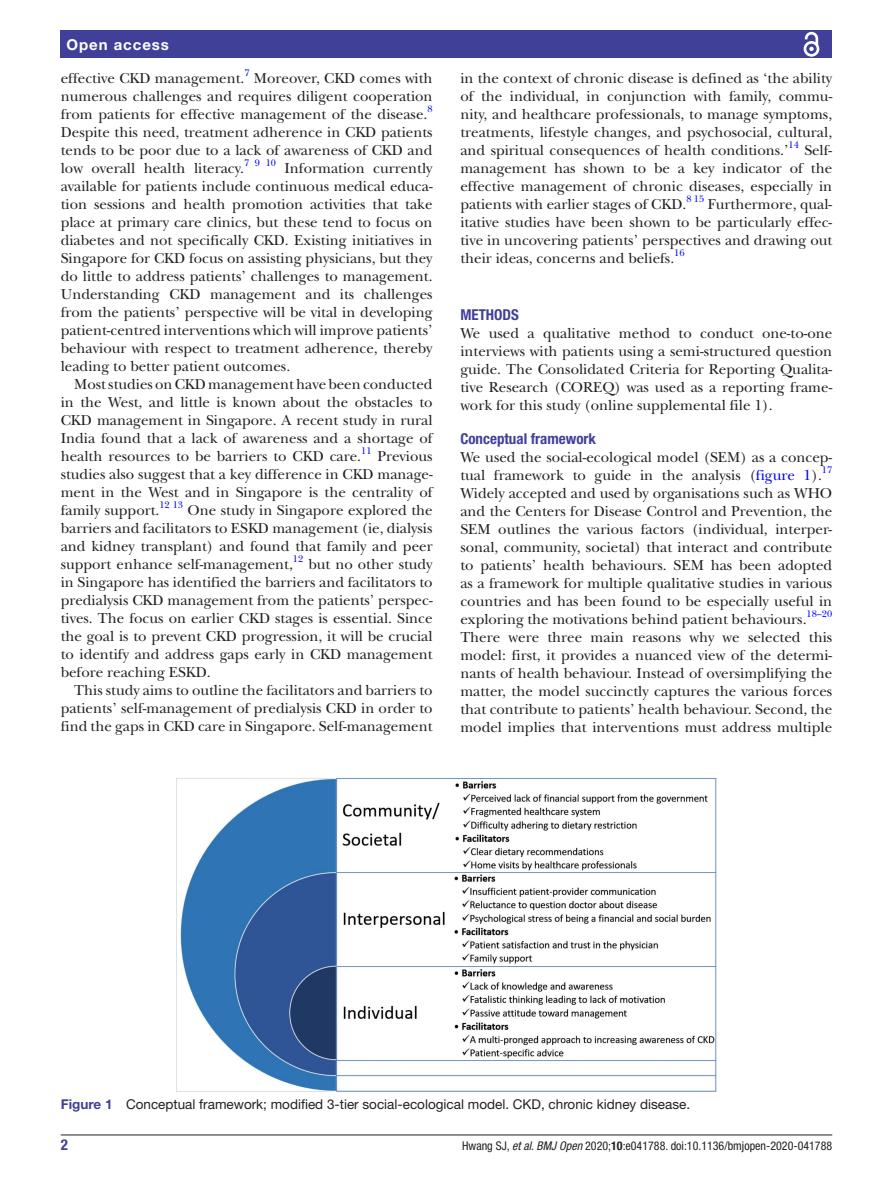
<style>
.page{position:relative;width:893px;height:1191px;background:#fff}
.page>*{position:absolute;margin:0;border:0;box-sizing:border-box;transform-origin:0 0}
.t1{font:15px/18px "New Baskerville";color:#231f20;text-align:justify}
.t2{font:700 condensed 15px "Helvetica Neue LT Std";color:#414099}
.t3{font:700 15px "Helvetica Neue LT Std";letter-spacing:.065em;color:#fff}
.t4{font:13.5px "Helvetica Neue LT Std";color:#231f20}
.t5{font:condensed 12px "Helvetica Neue LT Std";color:#231f20}
.t6{font:9.9px "New Baskerville";color:#00f}
.s1{color:#00f}
.s2{font-weight:700;color:#414099}
.s3{font-style:italic}
.s4{font-weight:700}
</style>
<div class="page">
<hr style="left:61px;top:1134px;width:771px;height:1px;background:#231f20">
<div style="left:61px;top:31px;width:771px;height:27px;background:#414099"></div>
<svg style="left:803px;top:31px;width:17px;height:26px"></svg>
<img style="left:176px;top:777px;width:540px;height:314px">
<p class="t3" style="left:66px;top:35px;width:104px">Open access</p>
<p class="t1" style="left:61px;top:69px;width:185px">effective CKD management.</p>
<p class="t6" style="left:244px;top:67px;width:7px">7</p>
<p class="t1" style="left:61px;top:69px;width:373px;text-indent:193px">Moreover, CKD comes with numerous challenges and requires diligent cooperation from patients for effective management of the disease.</p>
<p class="t6" style="left:427px;top:103px;width:7px">8</p>
<p class="t1" style="left:61px;top:123px;width:373px">Despite this need, treatment adherence in CKD patients tends to be poor due to a lack of awareness of CKD and low overall health literacy.</p>
<p class="t6" style="left:244px;top:157px;width:34px">7 9 10</p>
<p class="t1" style="left:61px;top:159px;width:373px;text-indent:224px">Information currently available for patients include continuous medical educa&shy;tion sessions and health promotion activities that take place at primary care clinics, but these tend to focus on diabetes and not specifically CKD. Existing initiatives in Singapore for CKD focus on assisting physicians, but they do little to address patients’ challenges to management.<br>Understanding CKD management and its challenges from the patients’ perspective will be vital in developing patient-centred interventions which will improve patients’ behaviour with respect to treatment adherence, thereby leading to better patient outcomes.</p>
<p class="t1" style="left:61px;top:375px;width:373px;text-indent:13px">Most studies on CKD management have been conducted in the West, and little is known about the obstacles to CKD management in Singapore. A recent study in rural India found that a lack of awareness and a shortage of health resources to be barriers to CKD care.<sup>11</sup> Previous studies also suggest that a key difference in CKD manage&shy;ment in the West and in Singapore is the centrality of family support.</p>
<p class="t6" style="left:159px;top:499px;width:25px">12 13</p>
<p class="t1" style="left:61px;top:501px;width:373px;text-indent:127px">One study in Singapore explored the barriers and facilitators to ESKD management (ie, dialysis and kidney transplant) and found that family and peer support enhance self-management,</p>
<p class="t6" style="left:293px;top:553px;width:12px">12</p>
<p class="t1" style="left:61px;top:555px;width:373px;text-indent:248px">but no other study in Singapore has identified the barriers and facilitators to predialysis CKD management from the patients’ perspec&shy;tives. The focus on earlier CKD stages is essential. Since the goal is to prevent CKD progression, it will be crucial to identify and address gaps early in CKD management before reaching ESKD.</p>
<p class="t1" style="left:61px;top:681px;width:373px;text-indent:14px">This study aims to outline the facilitators and barriers to patients’ self-management of predialysis CKD in order to find the gaps in CKD care in Singapore. Self-management</p>
<p class="t1" style="left:460px;top:69px;width:373px">in the context of chronic disease is defined as ‘the ability of the individual, in conjunction with family, commu&shy;nity, and healthcare professionals, to manage symptoms, treatments, lifestyle changes, and psychosocial, cultural, and spiritual consequences of health conditions.’</p>
<p class="t6" style="left:789px;top:139px;width:12px">14</p>
<p class="t1" style="left:460px;top:141px;width:373px;text-indent:344px">Self&shy;management has shown to be a key indicator of the effective management of chronic diseases, especially in patients with earlier stages of CKD.</p>
<p class="t6" style="left:686px;top:193px;width:19px">8 15</p>
<p class="t1" style="left:460px;top:195px;width:373px;text-indent:247px">Furthermore, qual&shy;itative studies have been shown to be particularly effec&shy;tive in uncovering patients’ perspectives and drawing out their ideas, concerns and beliefs.</p>
<p class="t6" style="left:674px;top:247px;width:12px">16</p>
<p class="t2" style="left:460px;top:305px;width:60px">METHODS</p>
<p class="t1" style="left:460px;top:324px;width:373px">We used a qualitative method to conduct one-to-one interviews with patients using a semi-structured question guide. The Consolidated Criteria for Reporting Qualita&shy;tive Research (COREQ) was used as a reporting frame&shy;work for this study (online supplemental file 1).</p>
<p class="t2" style="left:460px;top:429px;width:137px">Conceptual framework</p>
<p class="t1" style="left:460px;top:448px;width:373px">We used the social-ecological model (SEM) as a concep&shy;tual framework to guide in the analysis (<span class="s1">figure 1</span>).<sup>17<br></sup>Widely accepted and used by organisations such as WHO and the Centers for Disease Control and Prevention, the SEM outlines the various factors (individual, interper&shy;sonal, community, societal) that interact and contribute to patients’ health behaviours. SEM has been adopted as a framework for multiple qualitative studies in various countries and has been found to be especially useful in exploring the motivations behind patient behaviours.</p>
<p class="t6" style="left:807px;top:608px;width:27px">18–20</p>
<p class="t1" style="left:460px;top:628px;width:373px">There were three main reasons why we selected this model: first, it provides a nuanced view of the determi&shy;nants of health behaviour. Instead of oversimplifying the matter, the model succinctly captures the various forces that contribute to patients’ health behaviour. Second, the model implies that interventions must address multiple</p>
<p class="t4" style="left:61px;top:1096px;width:631px"><span class="s2">Figure 1</span> Conceptual framework; modified 3-tier social-ecological model. CKD, chronic kidney disease.</p>
<p class="t2" style="left:61px;top:1135px;width:9px">2</p>
<p class="t5" style="left:462px;top:1138px;width:372px">Hwang SJ, <span class="s3">et al</span>. <span class="s3">BMJ Open</span> 2020;<span class="s4">10</span>:e041788. doi:10.1136/bmjopen-2020-041788</p>
</div>
